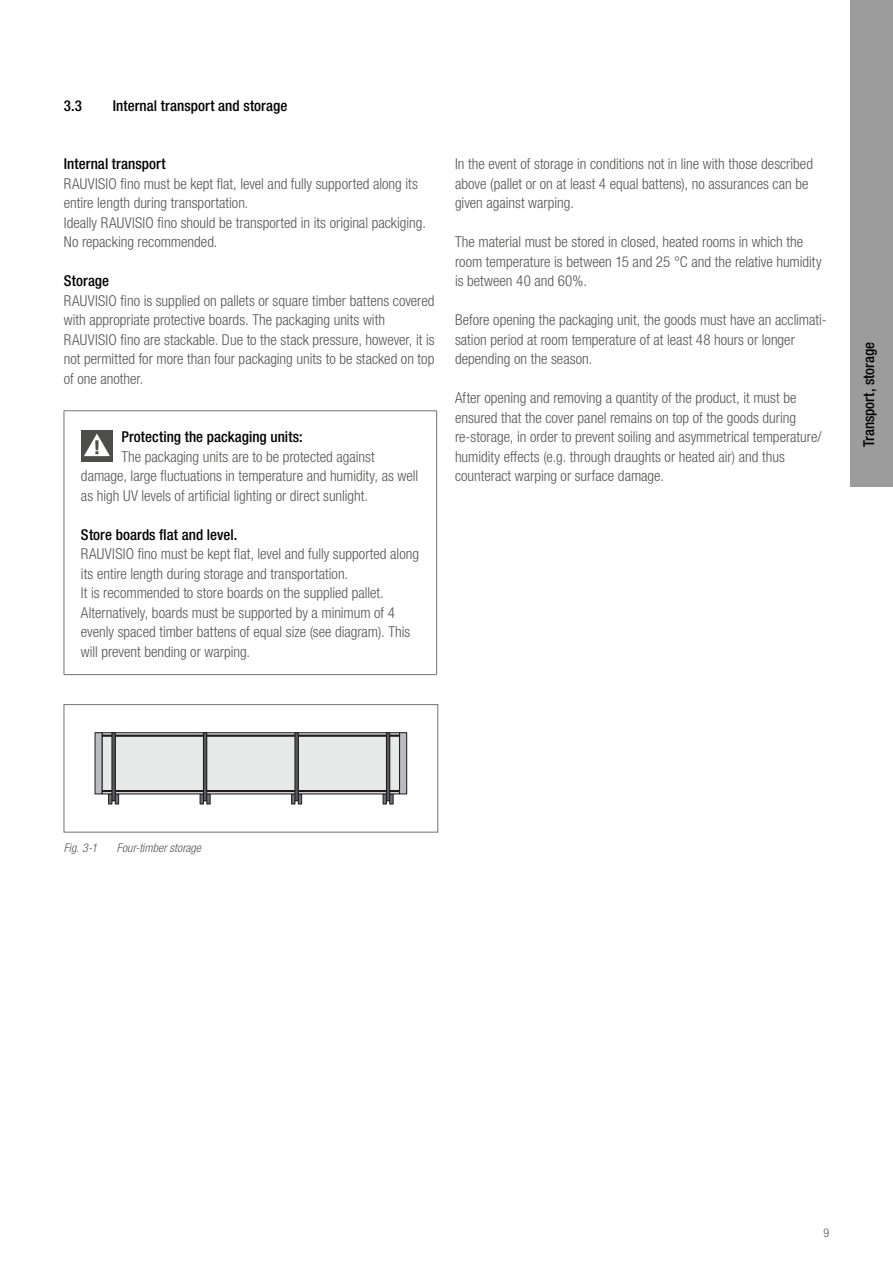
<style>
.page{position:relative;width:893px;height:1263px;background:#fff}
.page>*{position:absolute;margin:0;border:0;box-sizing:border-box;transform-origin:0 0}
.Bodytext{font:300 condensed 15px/19.5px "Helvetica Neue LTW1 G";color:#565655}
.Bodytext-2{font:500 condensed 15px "Helvetica Neue LTW1 G";letter-spacing:.005em;color:#000}
.Bodytext_headline{font:500 condensed 15px "Helvetica Neue LTW1 G";letter-spacing:.005em;color:#000}
.t1{font:italic 300 condensed 12px "Helvetica Neue LTW1 G";letter-spacing:.005em;color:#565655}
.t2{font:300 condensed 12px "Helvetica Neue LTW1 G";color:#565655}
</style>
<div class="page">
<hr style="left:64px;top:410px;width:373px;height:1px;background:#737373">
<hr style="left:64px;top:411px;width:1px;height:263px;background:#737373">
<hr style="left:436px;top:411px;width:1px;height:263px;background:#737373">
<hr style="left:64px;top:674px;width:373px;height:1px;background:#737373">
<div style="left:81px;top:430px;width:32px;height:32px;background:#4d4d4c"></div>
<svg style="left:84px;top:433px;width:26px;height:23px"></svg>
<svg style="left:108px;top:794px;width:11px;height:11px"></svg>
<svg style="left:199px;top:794px;width:12px;height:11px"></svg>
<svg style="left:291px;top:794px;width:11px;height:11px"></svg>
<svg style="left:382px;top:794px;width:12px;height:11px"></svg>
<div style="left:95px;top:733px;width:7px;height:61px;background:#babcbf"></div>
<div style="left:400px;top:733px;width:7px;height:61px;background:#babcbf"></div>
<div style="left:399px;top:732px;width:8px;height:62px;border:1px solid #1f1b1c"></div>
<div style="left:102px;top:736px;width:298px;height:55px;background:#e7e8e8;border:1px solid #1f1b1c"></div>
<hr style="left:102px;top:791px;width:298px;height:3px;background:#d1d2d3">
<div style="left:102px;top:732px;width:298px;height:3px;border:1px solid #1f1b1c"></div>
<div style="left:102px;top:790px;width:298px;height:2px;border:1px solid #1f1b1c"></div>
<div style="left:102px;top:735px;width:298px;height:1px;border:1px solid #1f1b1c"></div>
<div style="left:112px;top:732px;width:4px;height:69px;border:1px solid #1f1b1c"></div>
<div style="left:203px;top:732px;width:4px;height:69px;border:1px solid #1f1b1c"></div>
<div style="left:295px;top:732px;width:4px;height:69px;border:1px solid #1f1b1c"></div>
<div style="left:386px;top:732px;width:4px;height:69px;border:1px solid #1f1b1c"></div>
<div style="left:64px;top:704px;width:374px;height:128px;border:1px solid #737373"></div>
<div style="left:851px;top:0;width:42px;height:486px;background:#9c9c9d"></div>
<p class="Bodytext-2" style="left:64px;top:96px;width:20px">3.3</p>
<p class="Bodytext-2" style="left:113px;top:96px;width:176px">Internal transport and storage</p>
<p class="Bodytext_headline" style="left:64px;top:155px;width:103px">Internal transport</p>
<p class="Bodytext" style="left:64px;top:174px;width:364px">RAUVISIO fino must be kept flat, level and fully supported along its entire length during transportation.<br>Ideally RAUVISIO fino should be transported in its original packiging.<br>No repacking recommended.</p>
<p class="Bodytext_headline" style="left:64px;top:272px;width:47px">Storage</p>
<p class="Bodytext" style="left:64px;top:291px;width:372px">RAUVISIO fino is supplied on pallets or square timber battens covered with appropriate protective boards. The packaging units with RAUVISIO fino are stackable. Due to the stack pressure, however, it is not permitted for more than four packaging units to be stacked on top of one another.</p>
<p class="Bodytext-2" style="left:121px;top:428px;width:183px">Protecting the packaging units:</p>
<p class="Bodytext" style="left:81px;top:447px;width:339px;text-indent:40px">The packaging units are to be protected against damage, large fluctuations in temperature and humidity, as well as high UV levels of artificial lighting or direct sunlight.</p>
<p class="Bodytext-2" style="left:81px;top:525px;width:158px">Store boards flat and level.</p>
<p class="Bodytext" style="left:81px;top:544px;width:340px">RAUVISIO fino must be kept flat, level and fully supported along its entire length during storage and transportation.<br>It is recommended to store boards on the supplied pallet.<br>Alternatively, boards must be supported by a minimum of 4 evenly spaced timber battens of equal size (see diagram). This will prevent bending or warping.</p>
<p class="Bodytext" style="left:455px;top:154px;width:360px">In the event of storage in conditions not in line with those described above (pallet or on at least 4 equal battens), no assurances can be given against warping.</p>
<p class="Bodytext" style="left:455px;top:232px;width:368px">The material must be stored in closed, heated rooms in which the room temperature is between 15 and 25 °C and the relative humidity is between 40 and 60%.</p>
<p class="Bodytext" style="left:455px;top:310px;width:373px">Before opening the packaging unit, the goods must have an acclimati&shy;sation period at room temperature of at least 48 hours or longer depending on the season.</p>
<p class="Bodytext" style="left:455px;top:388px;width:368px">After opening and removing a quantity of the product, it must be ensured that the cover panel remains on top of the goods during re-storage, in order to prevent soiling and asymmetrical temperature/ humidity effects (e.g. through draughts or heated air) and thus counteract warping or surface damage.</p>
<p class="Bodytext-2" style="left:860px;top:447px;width:106px;rotate:-90deg">Transport, storage</p>
<p class="t1" style="left:64px;top:840px;width:35px">Fig. 3-1</p>
<p class="t1" style="left:117px;top:840px;width:86px">Four-timber storage</p>
<p class="t2" style="left:823px;top:1226px;width:7px">9</p>
</div>
